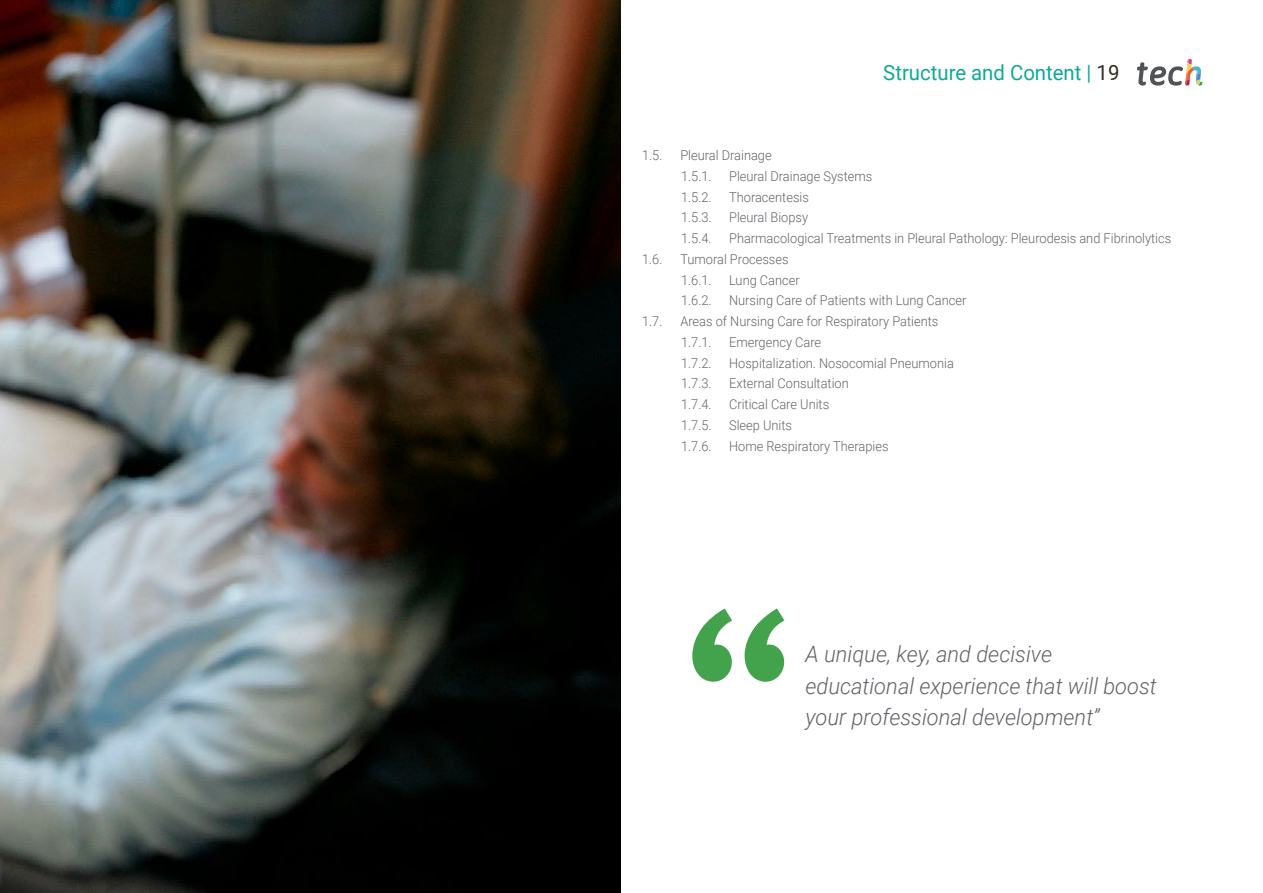
<style>
.page{position:relative;width:1263px;height:893px;background:#fff}
.page>*{position:absolute;margin:0;border:0;box-sizing:border-box;transform-origin:0 0}
.t1{font:italic 300 22.5px/31.5px "Roboto";color:#61646a}
.t2{font:21px "Roboto";color:#0ea996}
.t3{font:300 13.5px/20.7px "Roboto";color:#61646a;scale:.95 1}
.s1{color:#312e20}
</style>
<div class="page">
<img style="left:0;top:0;width:621px;height:893px">
<svg style="left:1137px;top:59px;width:65px;height:27px"></svg>
<svg style="left:692px;top:608px;width:92px;height:74px"></svg>
<h2 class="t2" style="left:883px;top:57px;width:238px">Structure and Content | <span class="s1">19</span></h2>
<p class="t3" style="left:642px;top:144px;width:23px">1.5.</p>
<p class="t3" style="left:680px;top:144px;width:98px">Pleural Drainage<br>1.5.1.</p>
<p class="t3" style="left:729px;top:165px;width:152px">Pleural Drainage Systems</p>
<p class="t3" style="left:681px;top:186px;width:34px">1.5.2.</p>
<p class="t3" style="left:729px;top:186px;width:85px">Thoracentesis</p>
<p class="t3" style="left:681px;top:207px;width:34px">1.5.3.</p>
<p class="t3" style="left:729px;top:207px;width:85px">Pleural Biopsy</p>
<p class="t3" style="left:681px;top:227px;width:34px">1.5.4.</p>
<p class="t3" style="left:729px;top:227px;width:467px">Pharmacological Treatments in Pleural Pathology: Pleurodesis and Fibrinolytics</p>
<p class="t3" style="left:642px;top:248px;width:23px">1.6.</p>
<p class="t3" style="left:680px;top:248px;width:115px">Tumoral Processes<br>1.6.1.</p>
<p class="t3" style="left:729px;top:269px;width:76px">Lung Cancer</p>
<p class="t3" style="left:681px;top:290px;width:34px">1.6.2.</p>
<p class="t3" style="left:729px;top:290px;width:251px">Nursing Care of Patients with Lung Cancer</p>
<p class="t3" style="left:642px;top:310px;width:23px">1.7.</p>
<p class="t3" style="left:680px;top:310px;width:273px">Areas of Nursing Care for Respiratory Patients<br>1.7.1.</p>
<p class="t3" style="left:729px;top:331px;width:98px">Emergency Care</p>
<p class="t3" style="left:681px;top:352px;width:34px">1.7.2.</p>
<p class="t3" style="left:729px;top:352px;width:238px">Hospitalization. Nosocomial Pneumonia</p>
<p class="t3" style="left:681px;top:373px;width:34px">1.7.3.</p>
<p class="t3" style="left:729px;top:373px;width:127px">External Consultation</p>
<p class="t3" style="left:681px;top:393px;width:34px">1.7.4.</p>
<p class="t3" style="left:729px;top:393px;width:107px">Critical Care Units</p>
<p class="t3" style="left:681px;top:414px;width:34px">1.7.5.</p>
<p class="t3" style="left:729px;top:414px;width:68px">Sleep Units</p>
<p class="t3" style="left:681px;top:435px;width:34px">1.7.6.</p>
<p class="t3" style="left:729px;top:435px;width:169px">Home Respiratory Therapies</p>
<h1 class="t1" style="left:805px;top:637px;width:353px">A unique, key, and decisive educational experience that will boost your professional development”</h1>
</div>
